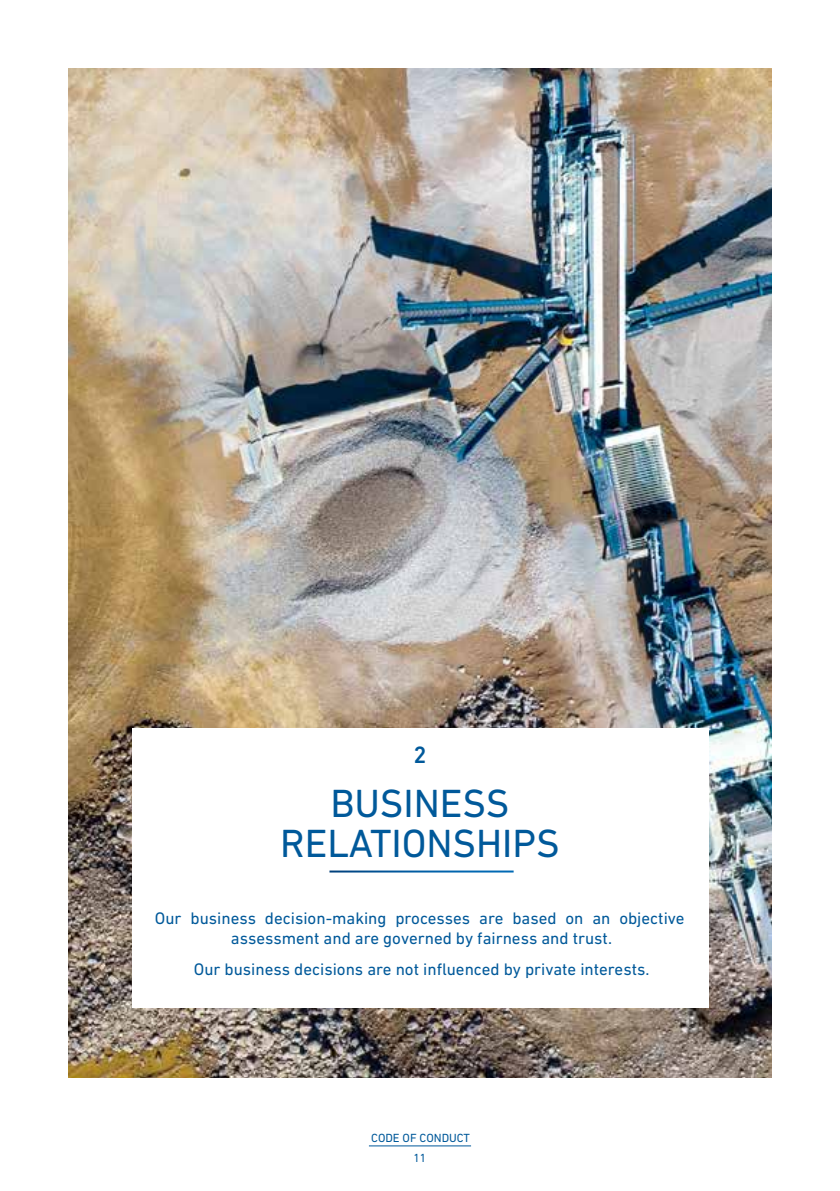
<style>
.page{position:relative;width:840px;height:1191px;background:#fff}
.page>*{position:absolute;margin:0;border:0;box-sizing:border-box;transform-origin:0 0}
.t1{font:40px/40px "DIN Next LT Pro";color:#00599a;text-align:center}
.t2{font:500 24px "DIN Next LT Pro";color:#00599a}
.t3{font:17px/20px "DIN Next LT Pro";color:#00599a;text-align:center}
.t4{font:12px/19.6px "DIN Next LT Pro";color:#00599a;text-align:center}
</style>
<div class="page">
<hr style="left:369px;top:1145px;width:102px;height:1px;background:#00599a">
<img style="left:68px;top:68px;width:703px;height:1009px">
<div style="left:132px;top:728px;width:576px;height:279px;background:#fff"></div>
<h2 class="t2" style="left:413px;top:740px;width:15px">2</h2>
<h1 class="t1" style="left:280px;top:782px;width:281px">BUSINESS<br>RELATIONSHIPS</h1>
<p class="t3" style="left:155px;top:908px;width:531px">Our business decision-making processes are based on an objective assessment and are governed by fairness and trust.</p>
<p class="t3" style="left:194px;top:959px;width:457px">Our business decisions are not influenced by private interests.</p>
<p class="t4" style="left:371px;top:1127px;width:100px">CODE OF CONDUCT<br>11</p>
</div>
